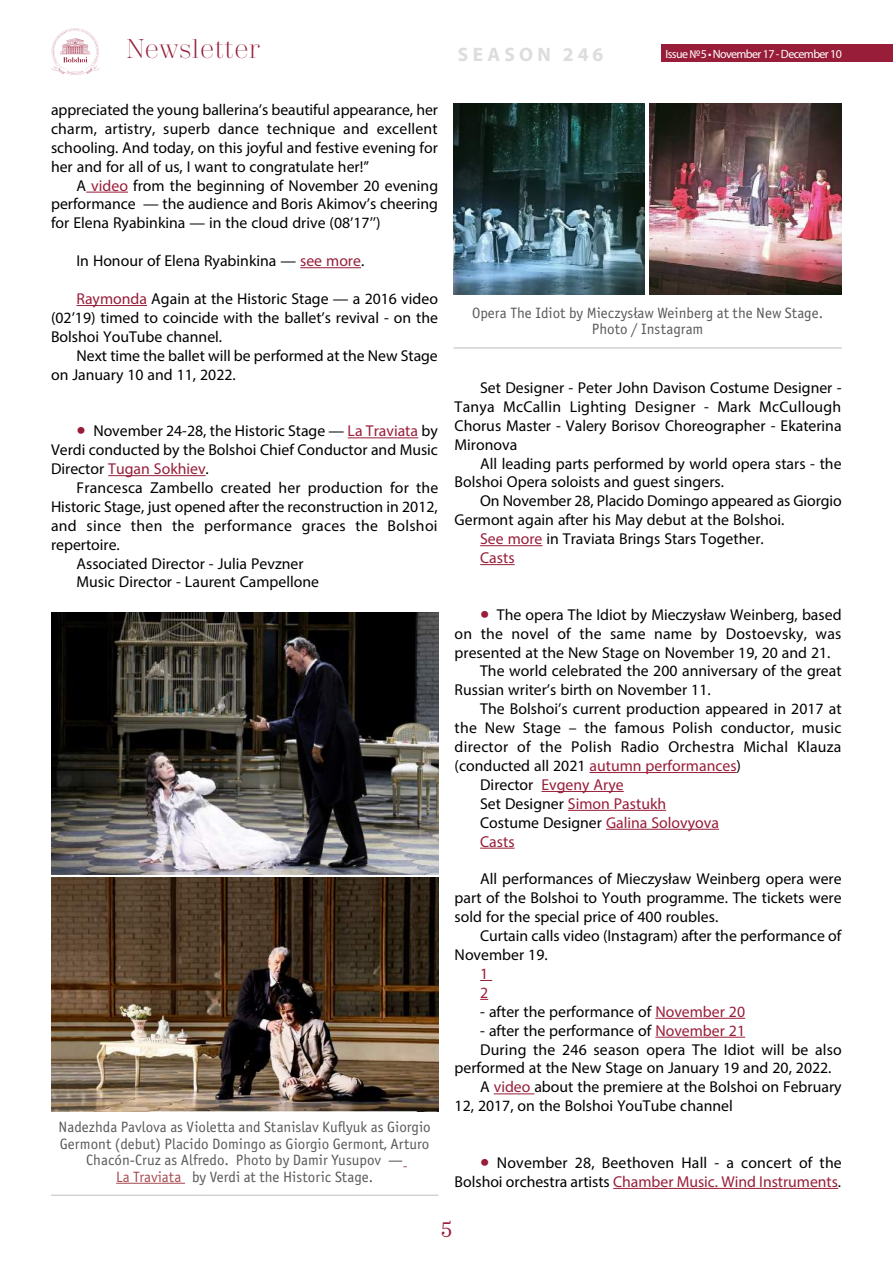
<style>
.page{position:relative;width:893px;height:1263px;background:#fff}
.page>*{position:absolute;margin:0;border:0;box-sizing:border-box;transform-origin:0 0}
.t1{font:300 27px "Trivia Serif";color:#981d39}
.t2{font:21px "Trivia Serif 10 Demo";color:#981d39}
.t3{font:700 19.5px "Myriad Pro";letter-spacing:.22em;color:#dcddde}
.t4{font:15.75px/18.9px "Myriad Pro";color:#000;text-align:justify}
.t5{font:15.75px/18.9px "Myriad Pro";color:#981d39}
.t6{font:15.75px "Myriad Pro";letter-spacing:.02em;color:#000}
.t7{font:15px/16.5px "Officina Sans Book ITC";color:#58595b;text-align:center}
.t8{font:12px "Myriad Pro";letter-spacing:-.05em;color:#fff}
.s1{color:#981d39}
.s2{font-size:33px;color:#981d39}
.s3{color:#a84a51}
.s4{color:#000}
</style>
<div class="page">
<div style="left:661px;top:45px;width:232px;height:17px;background:#981d39"></div>
<svg style="left:51px;top:28px;width:49px;height:47px"></svg>
<hr style="left:86px;top:192px;width:42px;height:1px;background:#981d39">
<hr style="left:300px;top:267px;width:61px;height:1px;background:#981d39">
<hr style="left:77px;top:305px;width:70px;height:1px;background:#981d39">
<hr style="left:348px;top:437px;width:70px;height:1px;background:#981d39">
<hr style="left:108px;top:475px;width:98px;height:1px;background:#981d39">
<img style="left:51px;top:613px;width:387px;height:262px">
<img style="left:51px;top:878px;width:387px;height:233px">
<hr style="left:51px;top:1194px;width:387px;height:2px;background:#d1d3d4">
<hr style="left:116px;top:1183px;width:69px;height:1px;background:#a84a51">
<hr style="left:480px;top:545px;width:62px;height:1px;background:#981d39">
<hr style="left:480px;top:564px;width:35px;height:1px;background:#981d39">
<hr style="left:589px;top:772px;width:148px;height:1px;background:#981d39">
<hr style="left:541px;top:791px;width:83px;height:1px;background:#981d39">
<hr style="left:568px;top:810px;width:98px;height:1px;background:#981d39">
<hr style="left:606px;top:829px;width:113px;height:1px;background:#981d39">
<hr style="left:480px;top:848px;width:35px;height:1px;background:#981d39">
<svg style="left:480px;top:980px;width:12px;height:1px"></svg>
<hr style="left:655px;top:1018px;width:90px;height:1px;background:#981d39">
<hr style="left:655px;top:1037px;width:90px;height:1px;background:#981d39">
<hr style="left:494px;top:1093px;width:40px;height:1px;background:#981d39">
<hr style="left:613px;top:1188px;width:225px;height:1px;background:#981d39">
<img style="left:650px;top:103px;width:192px;height:192px">
<img style="left:454px;top:103px;width:191px;height:191px">
<hr style="left:454px;top:347px;width:388px;height:2px;background:#d1d3d4">
<h1 class="t1" style="left:126px;top:35px;width:135px">Newsletter</h1>
<p class="t8" style="left:665px;top:46px;width:178px">Issue №5 • November 17 - December 10</p>
<p class="t3" style="left:458px;top:41px;width:147px">SEASON 246</p>
<p class="t4" style="left:51px;top:100px;width:388px">appreciated the young ballerina’s beautiful appearance, her charm, artistry, superb dance technique and excellent schooling. And today, on this joyful and festive evening for her and for all of us, I want to congratulate her!”</p>
<p class="t4" style="left:51px;top:176px;width:389px;text-indent:25px">A <span class="s1">video</span> from the beginning of November 20 evening performance — the audience and Boris Akimov’s cheering for Elena Ryabinkina — in the cloud drive (08’17’’)</p>
<p class="t4" style="left:77px;top:251px;width:289px">In Honour of Elena Ryabinkina — <span class="s1">see more</span>.</p>
<p class="t4" style="left:51px;top:289px;width:388px;text-indent:26px"><span class="s1">Raymonda</span> Again at the Historic Stage — a 2016 video (02’19) timed to coincide with the ballet’s revival - on the Bolshoi YouTube channel.</p>
<p class="t4" style="left:51px;top:346px;width:388px;text-indent:26px">Next time the ballet will be performed at the New Stage on January 10 and 11, 2022.</p>
<p class="t4" style="left:51px;top:421px;width:388px;text-indent:26px"><span class="s2">•</span> November 24-28, the Historic Stage — <span class="s1">La Traviata</span> by Verdi conducted by the Bolshoi Chief Conductor and Music Director <span class="s1">Tugan Sokhiev</span>.</p>
<p class="t4" style="left:77px;top:478px;width:363px">Francesca Zambello created her production for the</p>
<p class="t4" style="left:51px;top:497px;width:388px">Historic Stage, just opened after the reconstruction in 2012,</p>
<p class="t6" style="left:51px;top:516px;width:388px">and since then the performance graces the Bolshoi</p>
<p class="t4" style="left:51px;top:535px;width:70px">repertoire.</p>
<p class="t4" style="left:77px;top:554px;width:229px">Associated Director - Julia Pevzner</p>
<p class="t4" style="left:77px;top:572px;width:244px">Music Director - Laurent Campellone</p>
<p class="t7" style="left:59px;top:1119px;width:374px">Nadezhda Pavlova as Violetta and Stanislav Kuflyuk as Giorgio Germont (debut) Placido Domingo as Giorgio Germont, Arturo Chacón-Cruz as Alfredo. Photo by Damir Yusupov —<br><span class="s3">La Traviata</span> by Verdi at the Historic Stage.</p>
<p class="t7" style="left:472px;top:305px;width:353px">Opera The Idiot by Mieczysław Weinberg at the New Stage.<br>Photo / Instagram</p>
<p class="t4" style="left:455px;top:378px;width:388px;text-indent:26px">Set Designer - Peter John Davison Costume Designer - Tanya McCallin Lighting Designer - Mark McCullough Chorus Master - Valery Borisov Choreographer - Ekaterina Mironova</p>
<p class="t4" style="left:455px;top:453px;width:388px;text-indent:26px">All leading parts performed by world opera stars - the<br>Bolshoi Opera soloists and guest singers.</p>
<p class="t4" style="left:480px;top:491px;width:363px">On November 28, Placido Domingo appeared as Giorgio</p>
<p class="t4" style="left:455px;top:510px;width:331px">Germont again after his May debut at the Bolshoi.</p>
<p class="t4" style="left:480px;top:529px;width:285px"><span class="s1">See more</span> in Traviata Brings Stars Together.</p>
<p class="t5" style="left:480px;top:548px;width:36px">Casts</p>
<p class="t4" style="left:480px;top:605px;width:363px"><span class="s2">•</span> The opera The Idiot by Mieczysław Weinberg, based</p>
<p class="t4" style="left:455px;top:624px;width:388px">on the novel of the same name by Dostoevsky, was</p>
<p class="t4" style="left:455px;top:642px;width:377px">presented at the New Stage on November 19, 20 and 21.</p>
<p class="t4" style="left:480px;top:661px;width:363px">The world celebrated the 200 anniversary of the great</p>
<p class="t4" style="left:455px;top:680px;width:258px">Russian writer’s birth on November 11.</p>
<p class="t4" style="left:480px;top:699px;width:363px">The Bolshoi’s current production appeared in 2017 at</p>
<p class="t4" style="left:455px;top:718px;width:388px">the New Stage – the famous Polish conductor, music</p>
<p class="t4" style="left:455px;top:737px;width:388px">director of the Polish Radio Orchestra Michal Klauza</p>
<p class="t4" style="left:455px;top:756px;width:288px">(conducted all 2021 <span class="s1">autumn performances</span>)</p>
<p class="t5" style="left:480px;top:775px;width:145px"><span class="s4">Director</span> Evgeny Arye</p>
<p class="t5" style="left:480px;top:794px;width:187px"><span class="s4">Set Designer</span> Simon Pastukh</p>
<p class="t4" style="left:480px;top:813px;width:240px">Costume Designer <span class="s1">Galina Solovyova</span></p>
<p class="t5" style="left:480px;top:831px;width:36px">Casts</p>
<p class="t4" style="left:455px;top:869px;width:388px;text-indent:26px">All performances of Mieczysław Weinberg opera were part of the Bolshoi to Youth programme. The tickets were sold for the special price of 400 roubles.</p>
<p class="t4" style="left:455px;top:926px;width:388px;text-indent:26px">Curtain calls video (Instagram) after the performance of<br>November 19.</p>
<p class="t5" style="left:480px;top:964px;width:10px">1<br>2</p>
<p class="t4" style="left:480px;top:1002px;width:266px">- after the performance of <span class="s1">November 20</span></p>
<p class="t4" style="left:480px;top:1020px;width:266px">- after the performance of <span class="s1">November 21</span></p>
<p class="t4" style="left:480px;top:1039px;width:363px">During the 246 season opera The Idiot will be also</p>
<p class="t4" style="left:455px;top:1058px;width:378px">performed at the New Stage on January 19 and 20, 2022.</p>
<p class="t4" style="left:480px;top:1077px;width:363px">A <span class="s1">video</span> about the premiere at the Bolshoi on February</p>
<p class="t4" style="left:455px;top:1096px;width:280px">12, 2017, on the Bolshoi YouTube channel</p>
<p class="t4" style="left:455px;top:1153px;width:389px;text-align:right"><span class="s2">•</span> November 28, Beethoven Hall - a concert of the<br>Bolshoi orchestra artists <span class="s1">Chamber Music. Wind Instruments</span>.</p>
<h2 class="t2" style="left:441px;top:1217px;width:12px">5</h2>
</div>
